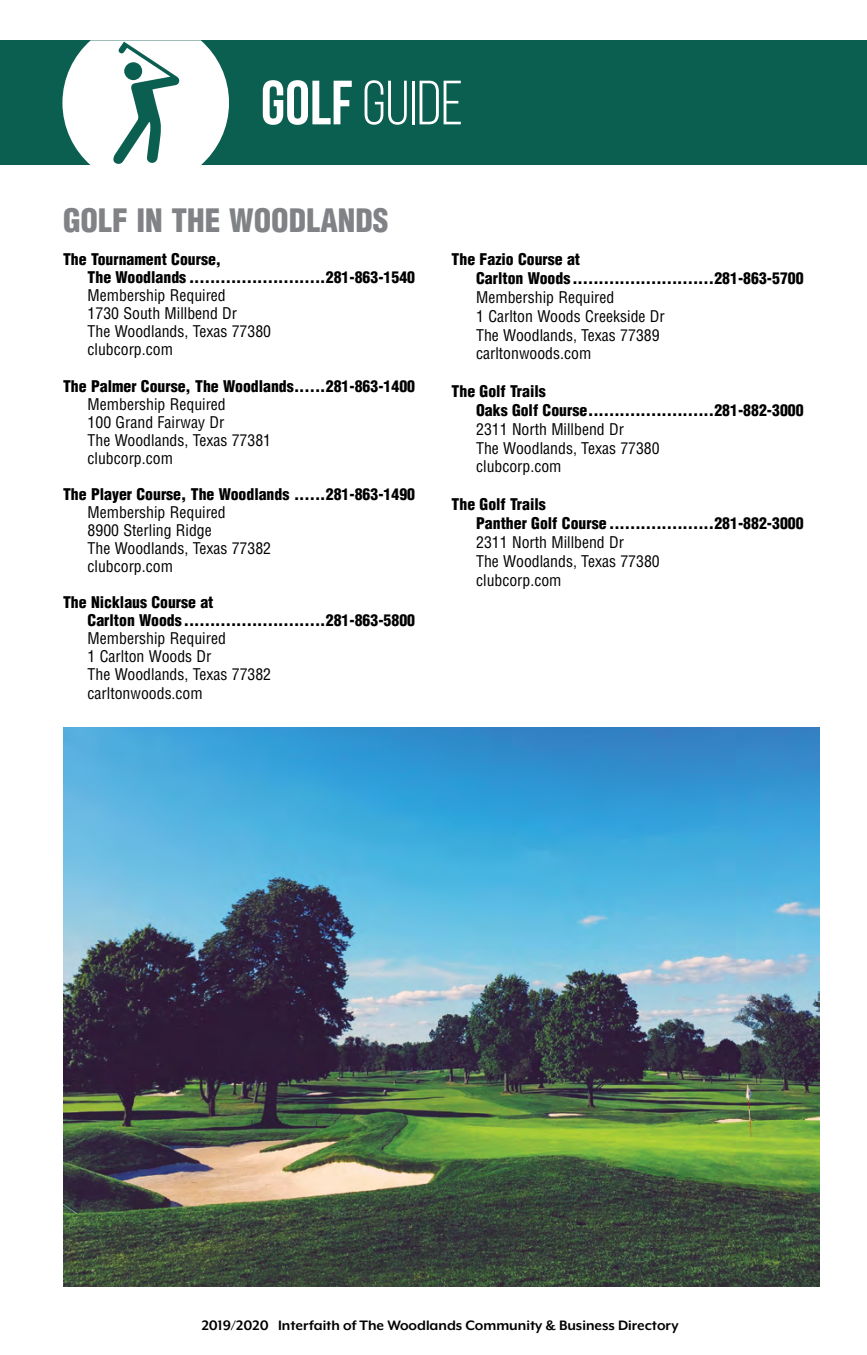
<style>
.page{position:relative;width:867px;height:1355px;background:#fff}
.page>*{position:absolute;margin:0;border:0;box-sizing:border-box;transform-origin:0 0}
.t1{font:62.3px "Bebas Neue";color:#fff}
.t2{font:900 condensed 31.5px "Helvetica LT Std";color:#808285}
.t3{font:condensed 15.75px/18px "Helvetica LT Std";color:#000}
.t4{font:900 condensed 15.75px/18.9px "Helvetica LT Std";color:#000}
.t5{font:700 15.75px "Mr Eaves XL Mod OT";color:#000}
.s1{font-weight:700}
</style>
<div class="page">
<div style="left:0;top:40px;width:866px;height:125px;background:#0a5f50"></div>
<svg style="left:62px;top:40px;width:167px;height:125px"></svg>
<div style="left:124px;top:62px;width:18px;height:18px;background:#0a5f50;border-radius:50%"></div>
<img style="left:63px;top:727px;width:755px;height:559px">
<h1 class="t1" style="left:261px;top:69px;width:203px"><span class="s1">Golf</span> Guide</h1>
<h2 class="t2" style="left:63px;top:201px;width:327px">GOLF IN THE WOODLANDS</h2>
<p class="t4" style="left:88px;top:250px;width:329px;line-height:18px;text-indent:-25px">The Tournament Course,<br>The Woodlands ..........................281-863-1540</p>
<p class="t3" style="left:88px;top:286px;width:185px">Membership Required<br>1730 South Millbend Dr<br>The Woodlands, Texas 77380 clubcorp.com</p>
<p class="t4" style="left:63px;top:376px;width:353px">The Palmer Course, The Woodlands......281-863-1400</p>
<p class="t3" style="left:88px;top:395px;width:185px">Membership Required<br>100 Grand Fairway Dr<br>The Woodlands, Texas 77381 clubcorp.com</p>
<p class="t4" style="left:63px;top:484px;width:353px">The Player Course, The Woodlands ......281-863-1490</p>
<p class="t3" style="left:88px;top:503px;width:185px">Membership Required<br>8900 Sterling Ridge<br>The Woodlands, Texas 77382 clubcorp.com</p>
<p class="t4" style="left:88px;top:593px;width:329px;line-height:18px;text-indent:-25px">The Nicklaus Course at<br>Carlton Woods ...........................281-863-5800</p>
<p class="t3" style="left:88px;top:629px;width:185px">Membership Required<br>1 Carlton Woods Dr<br>The Woodlands, Texas 77382 carltonwoods.com</p>
<p class="t4" style="left:476px;top:250px;width:329px;text-indent:-25px">The Fazio Course at<br>Carlton Woods ...........................281-863-5700</p>
<p class="t3" style="left:476px;top:287px;width:190px;line-height:18.9px">Membership Required<br>1 Carlton Woods Creekside Dr<br>The Woodlands, Texas 77389 carltonwoods.com</p>
<p class="t4" style="left:476px;top:382px;width:329px;text-indent:-25px">The Golf Trails<br>Oaks Golf Course........................281-882-3000</p>
<p class="t3" style="left:476px;top:419px;width:185px;line-height:18.9px">2311 North Millbend Dr<br>The Woodlands, Texas 77380 clubcorp.com</p>
<p class="t4" style="left:476px;top:495px;width:329px;text-indent:-25px">The Golf Trails<br>Panther Golf Course ....................281-882-3000</p>
<p class="t3" style="left:476px;top:532px;width:185px;line-height:18.9px">2311 North Millbend Dr<br>The Woodlands, Texas 77380 clubcorp.com</p>
<p class="t5" style="left:202px;top:1317px;width:478px">2019/2020 Interfaith of The Woodlands Community &amp; Business Directory</p>
</div>
